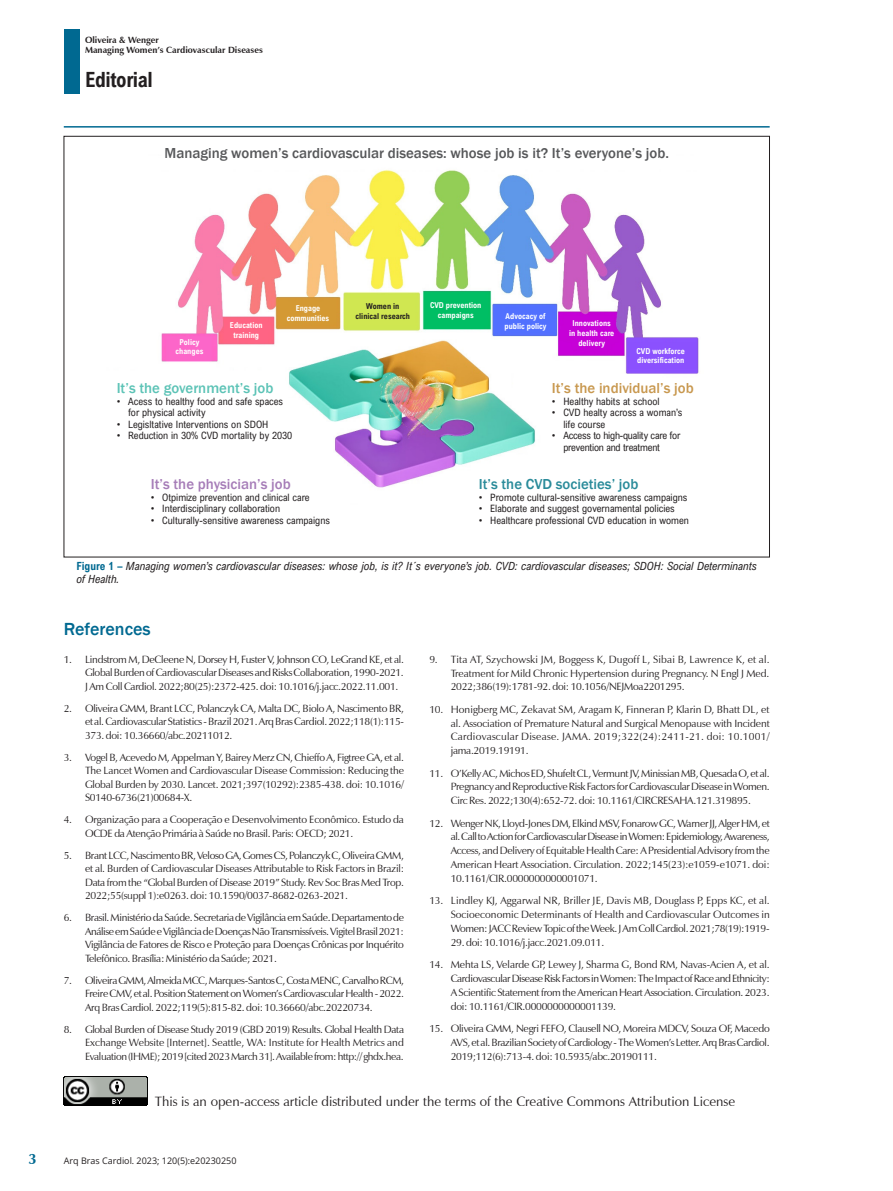
<style>
.page{position:relative;width:893px;height:1191px;background:#fff}
.page>*{position:absolute;margin:0;border:0;box-sizing:border-box;transform-origin:0 0}
.t1{font:700 21px "Arial Nova Cond";letter-spacing:-.02em;color:#231f20}
._02_-_TITULO_-_MATER{font:500 18px "Franklin Gothic";color:#006991}
.t2{font:700 15px "Zapf Humanist 601 BT";color:#006991}
._02_-_TITULO_-_MATER-2{font:500 14.85px "Franklin Gothic";color:#57585a}
._02_-_TITULO_-_MATER-3{font:500 14.85px "Franklin Gothic";color:#2a8b9a}
._02_-_TITULO_-_MATER-4{font:500 14.85px "Franklin Gothic";color:#5cc3b6}
._02_-_TITULO_-_MATER-5{font:500 14.85px "Franklin Gothic";color:#c8984f}
._02_-_TITULO_-_MATER-6{font:500 14.85px "Franklin Gothic";color:#a67db8}
._01-TEXTO_BASICO{font:13.5px "Zapf Humanist 601 BT";color:#231f20}
._06_-_LEGENDA_FIGURA{font:italic 11.25px/13.5px "Arial Nova Cond";color:#231f20}
._05_-_REFERENCIAS{font:10.5px/13.5px "Zapf Humanist 601 BT";letter-spacing:-.025em;color:#231f20;text-align:justify}
.t3{font:10.2px/11.6px "Arial Nova Cond";color:#231f20}
.t4{font:10.2px/11.4px "Arial Nova Cond";letter-spacing:-.02em;color:#231f20}
.t5{font:700 9px/10.8px "Zapf Humanist 601 BT";color:#231f20}
.t6{font:9px "Open Sans";color:#231f20}
._01_TÍTULO_TABELA{font:700 8.1px/9.8px "Arial Nova Cond";color:#fff;text-align:center}
._01_TÍTULO_TABELA-2{font:700 8.1px/9.8px "Arial Nova Cond";color:#231f20;text-align:center}
.s1{font-weight:700;font-style:normal;color:#006991}
</style>
<div class="page">
<hr style="left:64px;top:126px;width:706px;height:2px;background:#006991">
<div style="left:64px;top:29px;width:16px;height:65px;background:#006991"></div>
<img style="left:64px;top:1076px;width:83px;height:30px">
<img style="left:161px;top:170px;width:538px;height:318px">
<p class="t5" style="left:85px;top:34px;width:179px">Oliveira &amp; Wenger<br>Managing Women’s Cardiovascular Diseases</p>
<h1 class="t1" style="left:85px;top:67px;width:69px">Editorial</h1>
<p class="_02_-_TITULO_-_MATER-2" style="left:165px;top:144px;width:506px">Managing women’s cardiovascular diseases: whose job is it? It’s everyone’s job.</p>
<h3 class="t2" style="left:29px;top:1149px;width:10px">3</h3>
<p class="_01_TÍTULO_TABELA" style="left:176px;top:337px;width:29px">Policy changes</p>
<p class="_01_TÍTULO_TABELA" style="left:230px;top:320px;width:34px">Education training</p>
<p class="_01_TÍTULO_TABELA" style="left:287px;top:303px;width:44px">Engage communities</p>
<p class="_01_TÍTULO_TABELA" style="left:430px;top:300px;width:53px">CVD prevention campaigns</p>
<p class="_01_TÍTULO_TABELA-2" style="left:356px;top:301px;width:56px">Women in clinical research</p>
<p class="_01_TÍTULO_TABELA" style="left:504px;top:311px;width:44px;text-align:left">Advocacy of public policy</p>
<p class="_01_TÍTULO_TABELA" style="left:569px;top:318px;width:47px">Innovations in health care delivery</p>
<p class="_01_TÍTULO_TABELA" style="left:637px;top:345px;width:50px;text-align:left">CVD workforce diversification</p>
<p class="_02_-_TITULO_-_MATER-4" style="left:117px;top:379px;width:158px">It’s the government’s job</p>
<p class="t3" style="left:128px;top:395px;width:156px;text-indent:-11px">• Acess to healthy food and safe spaces for physical activity</p>
<p class="t3" style="left:117px;top:418px;width:153px">• Legisltative Interventions on SDOH</p>
<p class="t3" style="left:117px;top:429px;width:177px">• Reduction in 30% CVD mortality by 2030</p>
<p class="_02_-_TITULO_-_MATER-6" style="left:151px;top:475px;width:142px">It’s the physician’s job</p>
<p class="t3" style="left:151px;top:491px;width:160px">• Otpimize prevention and clinical care</p>
<p class="t3" style="left:151px;top:502px;width:131px">• Interdisciplinary collaboration</p>
<p class="t3" style="left:151px;top:514px;width:181px">• Culturally-sensitive awareness campaigns</p>
<p class="_02_-_TITULO_-_MATER-5" style="left:552px;top:379px;width:143px">It’s the individual’s job</p>
<p class="t3" style="left:552px;top:395px;width:109px">• Healthy habits at school</p>
<p class="t3" style="left:563px;top:406px;width:120px;text-indent:-11px">• CVD healty across a woman’s life course</p>
<p class="t4" style="left:563px;top:429px;width:119px;text-indent:-11px">• Access to high-quality care for prevention and treatment</p>
<p class="_02_-_TITULO_-_MATER-3" style="left:479px;top:475px;width:161px">It’s the CVD societies’ job</p>
<p class="t3" style="left:479px;top:491px;width:210px">• Promote cultural-sensitive awareness campaigns</p>
<p class="t3" style="left:479px;top:502px;width:198px">• Elaborate and suggest governamental policies</p>
<p class="t3" style="left:479px;top:514px;width:212px">• Healthcare professional CVD education in women</p>
<p class="_06_-_LEGENDA_FIGURA" style="left:76px;top:559px;width:682px"><span class="s1">Figure 1 –</span> Managing women’s cardiovascular diseases: whose job, is it? It´s everyone’s job. CVD: cardiovascular diseases; SDOH: Social Determinants of Health.</p>
<p class="_02_-_TITULO_-_MATER" style="left:64px;top:617px;width:88px">References</p>
<p class="_05_-_REFERENCIAS" style="left:85px;top:652px;width:320px;text-indent:-21px">1. Lindstrom M, DeCleene N, Dorsey H, Fuster V, Johnson CO, LeGrand KE, et al.<br>Global Burden of Cardiovascular Diseases and Risks Collaboration, 1990-2021.<br>J Am Coll Cardiol. 2022;80(25):2372-425. doi: 10.1016/j.jacc.2022.11.001.</p>
<p class="_05_-_REFERENCIAS" style="left:85px;top:701px;width:321px;text-indent:-21px">2. Oliveira GMM, Brant LCC, Polanczyk CA, Malta DC, Biolo A, Nascimento BR, et al. Cardiovascular Statistics - Brazil 2021. Arq Bras Cardiol. 2022;118(1):115- 373. doi: 10.36660/abc.20211012.</p>
<p class="_05_-_REFERENCIAS" style="left:85px;top:750px;width:321px;text-indent:-21px">3. Vogel B, Acevedo M, Appelman Y, Bairey Merz CN, Chieffo A, Figtree GA, et al.<br>The Lancet Women and Cardiovascular Disease Commission: Reducing the Global Burden by 2030. Lancet. 2021;397(10292):2385-438. doi: 10.1016/ S0140-6736(21)00684-X.</p>
<p class="_05_-_REFERENCIAS" style="left:85px;top:813px;width:320px;text-indent:-21px">4. Organização para a Cooperação e Desenvolvimento Econômico. Estudo da<br>OCDE da Atenção Primária à Saúde no Brasil. Paris: OECD; 2021.</p>
<p class="_05_-_REFERENCIAS" style="left:85px;top:848px;width:321px;text-indent:-21px">5. Brant LCC, Nascimento BR, Veloso GA, Gomes CS, Polanczyk C, Oliveira GMM, et al. Burden of Cardiovascular Diseases Attributable to Risk Factors in Brazil:<br>Data from the “Global Burden of Disease 2019” Study. Rev Soc Bras Med Trop.<br>2022;55(suppl 1):e0263. doi: 10.1590/0037-8682-0263-2021.</p>
<p class="_05_-_REFERENCIAS" style="left:85px;top:911px;width:321px;text-indent:-21px">6. Brasil. Ministério da Saúde. Secretaria de Vigilância em Saúde. Departamento de Análise em Saúde e Vigilância de Doenças Não Transmissíveis. Vigitel Brasil 2021:<br>Vigilância de Fatores de Risco e Proteção para Doenças Crônicas por Inquérito Telefônico. Brasília: Ministério da Saúde; 2021.</p>
<p class="_05_-_REFERENCIAS" style="left:85px;top:973px;width:321px;text-indent:-21px">7. Oliveira GMM, Almeida MCC, Marques-Santos C, Costa MENC, Carvalho RCM, Freire CMV, et al. Position Statement on Women’s Cardiovascular Health - 2022.<br>Arq Bras Cardiol. 2022;119(5):815-82. doi: 10.36660/abc.20220734.</p>
<p class="_05_-_REFERENCIAS" style="left:85px;top:1022px;width:321px;text-indent:-21px">8. Global Burden of Disease Study 2019 (GBD 2019) Results. Global Health Data Exchange Website [Internet]. Seattle, WA: Institute for Health Metrics and Evaluation (IHME); 2019 [cited 2023 March 31]. Available from: http:// ghdx.hea.</p>
<p class="_05_-_REFERENCIAS" style="left:451px;top:652px;width:320px;text-indent:-21px">9. Tita AT, Szychowski JM, Boggess K, Dugoff L, Sibai B, Lawrence K, et al.<br>Treatment for Mild Chronic Hypertension during Pregnancy. N Engl J Med.<br>2022;386(19):1781-92. doi: 10.1056/NEJMoa2201295.</p>
<p class="_05_-_REFERENCIAS" style="left:451px;top:702px;width:321px;text-indent:-21px">10. Honigberg MC, Zekavat SM, Aragam K, Finneran P, Klarin D, Bhatt DL, et al. Association of Premature Natural and Surgical Menopause with Incident Cardiovascular Disease. JAMA. 2019;322(24):2411-21. doi: 10.1001/ jama.2019.19191.</p>
<p class="_05_-_REFERENCIAS" style="left:451px;top:766px;width:321px;text-indent:-21px">11. O’Kelly AC, Michos ED, Shufelt CL, Vermunt JV, Minissian MB, Quesada O, et al.<br>Pregnancy and Reproductive Risk Factors for Cardiovascular Disease in Women.<br>Circ Res. 2022;130(4):652-72. doi: 10.1161/CIRCRESAHA.121.319895.</p>
<p class="_05_-_REFERENCIAS" style="left:451px;top:816px;width:321px;text-indent:-21px">12. Wenger NK, Lloyd-Jones DM, Elkind MSV, Fonarow GC, Warner JJ, Alger HM, et al. Call to Action for Cardiovascular Disease in Women: Epidemiology, Awareness, Access, and Delivery of Equitable Health Care: A Presidential Advisory from the American Heart Association. Circulation. 2022;145(23):e1059-e1071. doi:<br>10.1161/CIR.0000000000001071.</p>
<p class="_05_-_REFERENCIAS" style="left:451px;top:893px;width:321px;text-indent:-21px">13. Lindley KJ, Aggarwal NR, Briller JE, Davis MB, Douglass P, Epps KC, et al.<br>Socioeconomic Determinants of Health and Cardiovascular Outcomes in Women: JACC Review Topic of the Week. J Am Coll Cardiol. 2021;78(19):1919-</p>
<p class="_05_-_REFERENCIAS" style="left:451px;top:935px;width:155px">29. doi: 10.1016/j.jacc.2021.09.011.</p>
<p class="_05_-_REFERENCIAS" style="left:451px;top:957px;width:321px;text-indent:-21px">14. Mehta LS, Velarde GP, Lewey J, Sharma G, Bond RM, Navas-Acien A, et al.<br>Cardiovascular Disease Risk Factors in Women: The Impact of Race and Ethnicity:<br>A Scientific Statement from the American Heart Association. Circulation. 2023. doi: 10.1161/CIR.0000000000001139.</p>
<p class="_05_-_REFERENCIAS" style="left:451px;top:1021px;width:321px;text-indent:-21px">15. Oliveira GMM, Negri FEFO, Clausell NO, Moreira MDCV, Souza OF, Macedo AVS, et al. Brazilian Society of Cardiology - The Women’s Letter. Arq Bras Cardiol.<br>2019;112(6):713-4. doi: 10.5935/abc.20190111.</p>
<p class="_01-TEXTO_BASICO" style="left:155px;top:1093px;width:582px">This is an open-access article distributed under the terms of the Creative Commons Attribution License</p>
<p class="t6" style="left:64px;top:1154px;width:174px">Arq Bras Cardiol. 2023; 120(5):e20230250</p>
</div>
